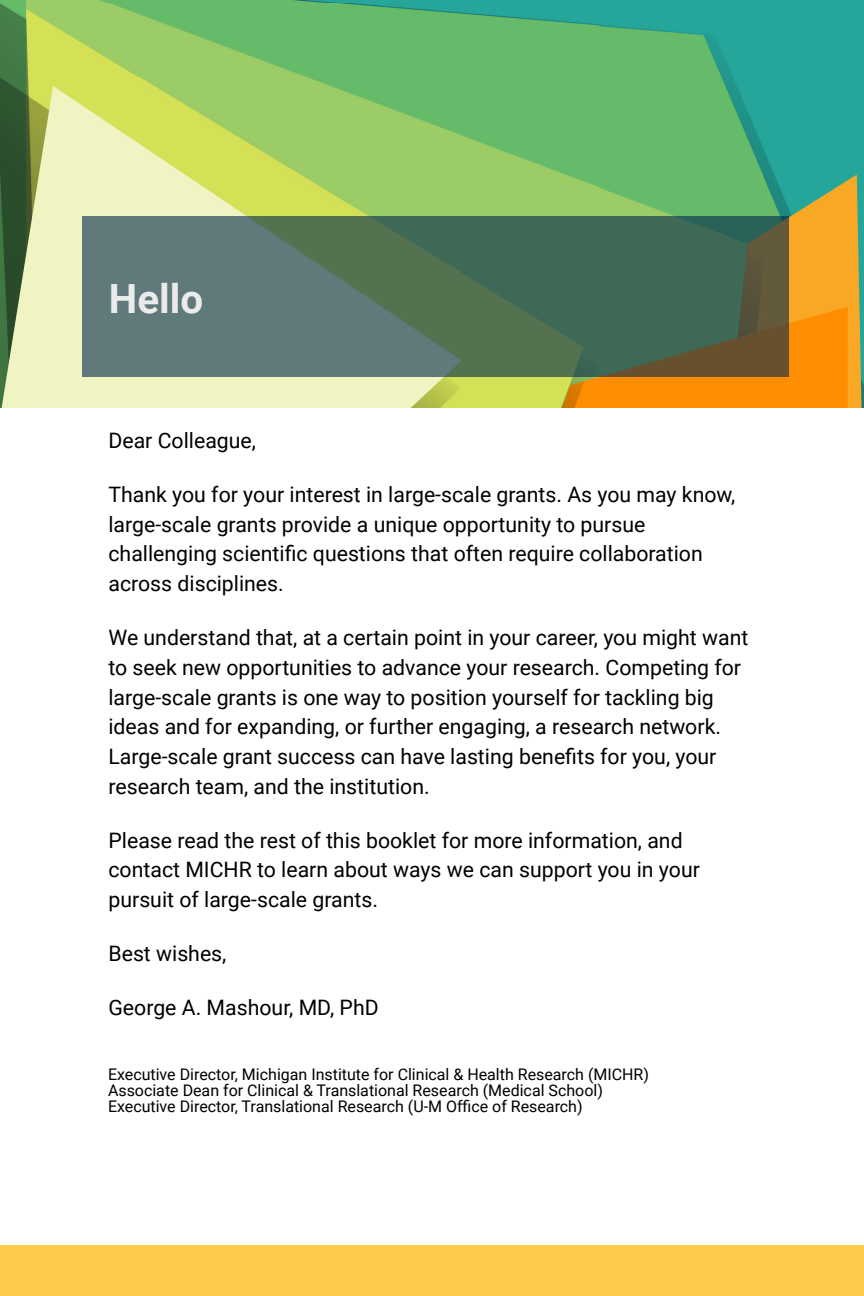
<style>
.page{position:relative;width:864px;height:1296px;background:#fff}
.page>*{position:absolute;margin:0;border:0;box-sizing:border-box;transform-origin:0 0}
.t1{font:700 40.2px "Roboto";color:#ebebeb}
.t2{font:21.2px/29.8px "Roboto";color:#000}
.t3{font:16px/16px "Roboto";color:#000}
</style>
<div class="page">
<div style="left:0;top:1246px;width:864px;height:50px;background:#ffcb4c"></div>
<div style="left:0;top:0;width:864px;height:175px;background:#26a59a"></div>
<svg style="left:26px;top:0;width:721px;height:175px;background:#54b476"></svg>
<svg style="left:598px;top:175px;width:266px;height:233px;background:#c3a233"></svg>
<img style="left:0;top:4px;width:598px;height:404px">
<svg style="left:26px;top:9px;width:558px;height:399px;background:#81c266"></svg>
<img style="left:0;top:78px;width:460px;height:8px">
<svg style="left:0;top:86px;width:462px;height:322px;background:#bcd384"></svg>
<div style="left:82px;top:216px;width:706px;height:160px;background:#00274c;opacity:.6"></div>
<h1 class="t1" style="left:109px;top:283px;width:96px">Hello</h1>
<p class="t2" style="left:108px;top:428px;width:149px">Dear Colleague,</p>
<p class="t2" style="left:108px;top:482px;width:629px">Thank you for your interest in large-scale grants. As you may know, large-scale grants provide a unique opportunity to pursue challenging scientific questions that often require collaboration across disciplines.</p>
<p class="t2" style="left:108px;top:625px;width:641px">We understand that, at a certain point in your career, you might want to seek new opportunities to advance your research. Competing for large-scale grants is one way to position yourself for tackling big ideas and for expanding, or further engaging, a research network.<br>Large-scale grant success can have lasting benefits for you, your research team, and the institution.</p>
<p class="t2" style="left:108px;top:827px;width:593px">Please read the rest of this booklet for more information, and contact MICHR to learn about ways we can support you in your pursuit of large-scale grants.</p>
<p class="t2" style="left:108px;top:941px;width:119px">Best wishes,</p>
<p class="t2" style="left:108px;top:995px;width:272px">George A. Mashour, MD, PhD</p>
<p class="t3" style="left:108px;top:1068px;width:543px">Executive Director, Michigan Institute for Clinical &amp; Health Research (MICHR)<br>Associate Dean for Clinical &amp; Translational Research (Medical School)<br>Executive Director, Translational Research (U-M Office of Research)</p>
</div>
